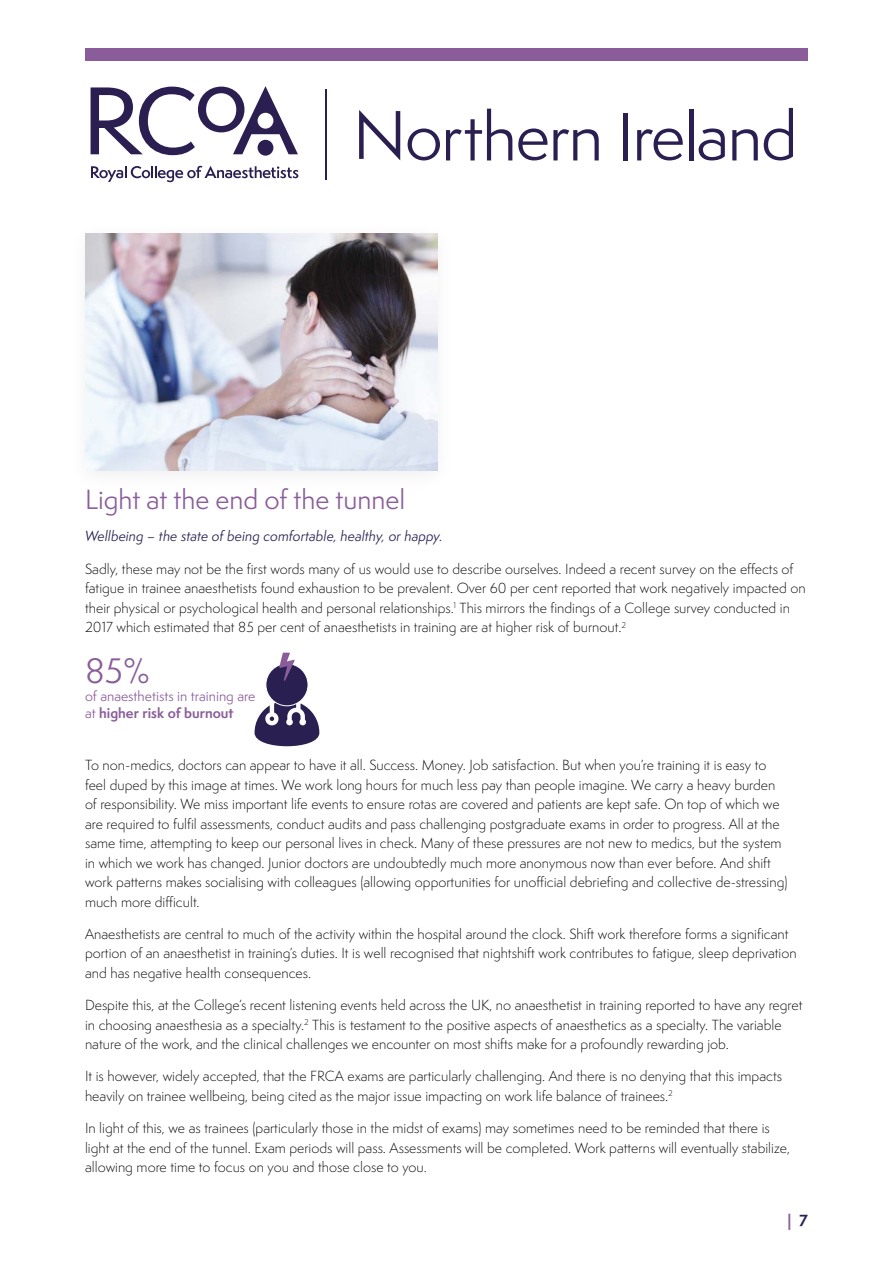
<style>
.page{position:relative;width:893px;height:1263px;background:#fff}
.page>*{position:absolute;margin:0;border:0;box-sizing:border-box;transform-origin:0 0}
.t1{font:32.85px "Semplicita Pro";color:#8a5d9a}
.t2{font:25.5px "Semplicita Pro";color:#8a5d9a}
.t3{font:700 15px "Semplicita Pro";color:#8a5d9a}
.t4{font:300 13.5px/19.5px "Semplicita Pro";color:#000}
.t5{font:italic 13.5px "Semplicita Pro";color:#291f51}
.t6{font:13.2px/17.5px "Semplicita Pro";color:#8a5d9a}
.s1{font-weight:700}
.s2{color:#291f51}
</style>
<div class="page">
<div style="left:85px;top:48px;width:723px;height:13px;background:#8a5d9a"></div>
<img style="left:85px;top:234px;width:352px;height:236px">
<svg style="left:254px;top:703px;width:66px;height:44px"></svg>
<div style="left:266px;top:664px;width:42px;height:42px;background:#291f51;border-radius:50%"></div>
<div style="left:265px;top:663px;width:43px;height:43px;border:1px solid #fff;border-radius:50%"></div>
<svg style="left:279px;top:653px;width:16px;height:28px"></svg>
<svg style="left:91px;top:166px;width:207px;height:16px"></svg>
<svg style="left:91px;top:86px;width:207px;height:69px"></svg>
<hr style="left:325px;top:89px;width:2px;height:90px;background:#2b1f51">
<svg style="left:359px;top:110px;width:41px;height:50px"></svg>
<svg style="left:408px;top:128px;width:32px;height:32px"></svg>
<svg style="left:446px;top:109px;width:66px;height:51px"></svg>
<svg style="left:518px;top:128px;width:29px;height:32px"></svg>
<svg style="left:553px;top:129px;width:46px;height:31px"></svg>
<div style="left:623px;top:113px;width:5px;height:47px;background:#2b1f51"></div>
<svg style="left:637px;top:128px;width:46px;height:32px"></svg>
<hr style="left:689px;top:109px;width:4px;height:51px;background:#2b1f51">
<svg style="left:699px;top:128px;width:26px;height:32px"></svg>
<svg style="left:732px;top:129px;width:26px;height:31px"></svg>
<svg style="left:764px;top:108px;width:29px;height:52px"></svg>
<h2 class="t2" style="left:85px;top:482px;width:322px">Light at the end of the tunnel</h2>
<p class="t5" style="left:85px;top:527px;width:359px">Wellbeing – the state of being comfortable, healthy, or happy.</p>
<p class="t4" style="left:85px;top:559px;width:722px">Sadly, these may not be the first words many of us would use to describe ourselves. Indeed a recent survey on the effects of fatigue in trainee anaesthetists found exhaustion to be prevalent. Over 60 per cent reported that work negatively impacted on their physical or psychological health and personal relationships.<sup>1</sup> This mirrors the findings of a College survey conducted in 2017 which estimated that 85 per cent of anaesthetists in training are at higher risk of burnout.<sup>2</sup></p>
<h1 class="t1" style="left:85px;top:648px;width:66px">85%</h1>
<p class="t6" style="left:85px;top:687px;width:172px">of anaesthetists in training are at <span class="s1">higher risk of burnout</span></p>
<p class="t4" style="left:85px;top:755px;width:704px">To non-medics, doctors can appear to have it all. Success. Money. Job satisfaction. But when you’re training it is easy to feel duped by this image at times. We work long hours for much less pay than people imagine. We carry a heavy burden of responsibility. We miss important life events to ensure rotas are covered and patients are kept safe. On top of which we are required to fulfil assessments, conduct audits and pass challenging postgraduate exams in order to progress. All at the same time, attempting to keep our personal lives in check. Many of these pressures are not new to medics, but the system in which we work has changed. Junior doctors are undoubtedly much more anonymous now than ever before. And shift work patterns makes socialising with colleagues (allowing opportunities for unofficial debriefing and collective de-stressing) much more difficult.</p>
<p class="t4" style="left:85px;top:924px;width:713px">Anaesthetists are central to much of the activity within the hospital around the clock. Shift work therefore forms a significant portion of an anaesthetist in training’s duties. It is well recognised that nightshift work contributes to fatigue, sleep deprivation and has negative health consequences.</p>
<p class="t4" style="left:85px;top:995px;width:719px">Despite this, at the College’s recent listening events held across the UK, no anaesthetist in training reported to have any regret in choosing anaesthesia as a specialty.<sup>2</sup> This is testament to the positive aspects of anaesthetics as a specialty. The variable nature of the work, and the clinical challenges we encounter on most shifts make for a profoundly rewarding job.</p>
<p class="t4" style="left:85px;top:1066px;width:699px">It is however, widely accepted, that the FRCA exams are particularly challenging. And there is no denying that this impacts heavily on trainee wellbeing, being cited as the major issue impacting on work life balance of trainees.<sup>2</sup></p>
<p class="t4" style="left:85px;top:1118px;width:706px">In light of this, we as trainees (particularly those in the midst of exams) may sometimes need to be reminded that there is light at the end of the tunnel. Exam periods will pass. Assessments will be completed. Work patterns will eventually stabilize, allowing more time to focus on you and those close to you.</p>
<p class="t3" style="left:788px;top:1209px;width:22px">| <span class="s2">7</span></p>
</div>
